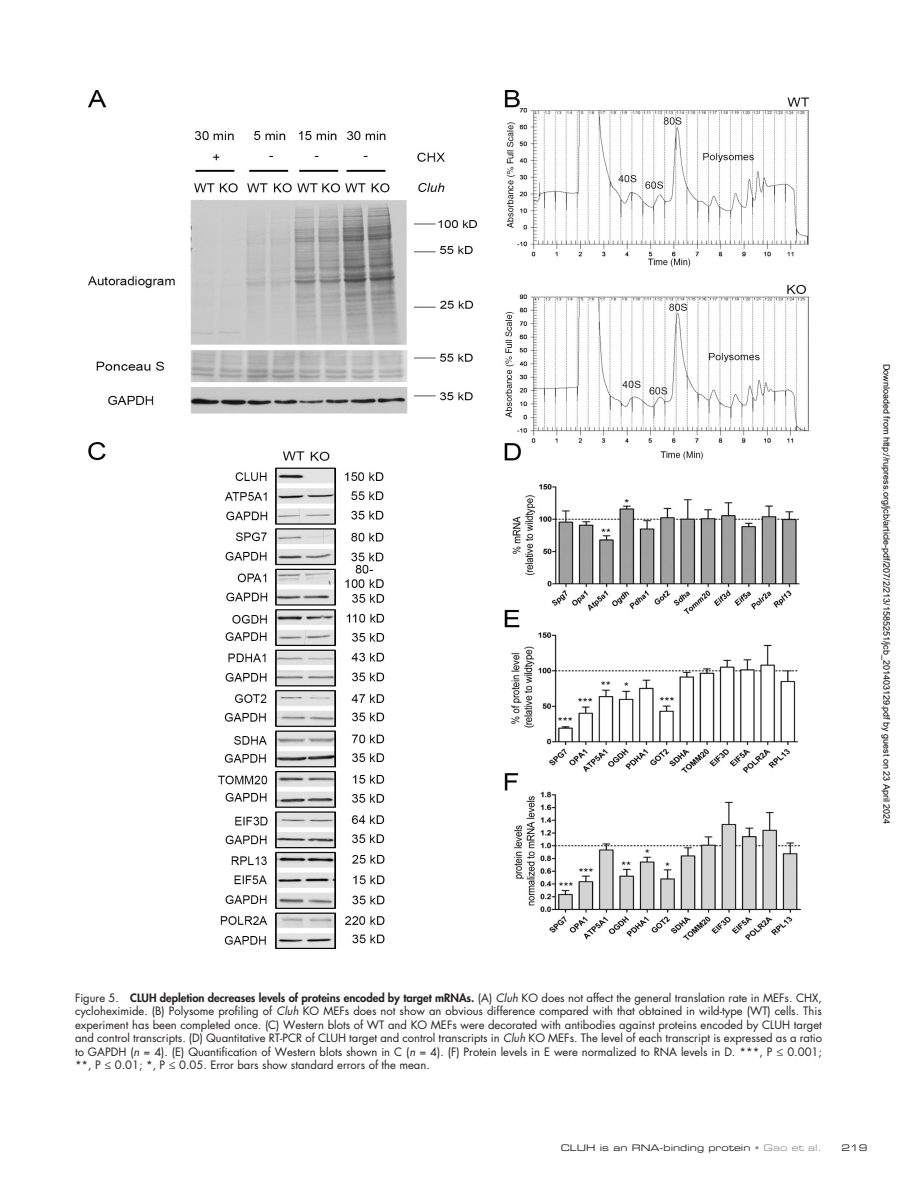
<style>
.page{position:relative;width:918px;height:1188px;background:#fff}
.page>*{position:absolute;margin:0;border:0;box-sizing:border-box;transform-origin:0 0}
.t1{font:11.25px/13.5px "Futura Std";color:#231f20;text-align:justify}
.t2{font:9px "Arial";color:#000}
.t3{font:9px "Eurostile LT Std Ex 2";color:#231f20}
.s1{font-weight:800}
.s2{font-style:italic}
.s3{color:#949698}
</style>
<div class="page">
<img style="left:89px;top:90px;width:719px;height:858px">
<p class="t2" style="left:890px;top:364px;width:462px;rotate:90deg">Downloaded from http://rupress.org/jcb/article-pdf/207/2/213/1585251/jcb_201403129.pdf by guest on 23 April 2024</p>
<p class="t1" style="left:75px;top:991px;width:749px">Figure 5. <span class="s1">CLUH depletion decreases levels of proteins encoded by target mRNAs.</span> (A) <span class="s2">Cluh</span> KO does not affect the general translation rate in MEFs. CHX, cycloheximide. (B) Polysome profiling of <span class="s2">Cluh</span> KO MEFs does not show an obvious difference compared with that obtained in wild-type (WT) cells. This experiment has been completed once. (C) Western blots of WT and KO MEFs were decorated with antibodies against proteins encoded by CLUH target and control transcripts. (D) Quantitative RT-PCR of CLUH target and control transcripts in <span class="s2">Cluh</span> KO MEFs. The level of each transcript is expressed as a ratio to GAPDH (<span class="s2">n</span> = 4). (E) Quantification of Western blots shown in C (<span class="s2">n</span> = 4). (F) Protein levels in E were normalized to RNA levels in D. ***, P ≤ 0.001; **, P ≤ 0.01; *, P ≤ 0.05. Error bars show standard errors of the mean.</p>
<p class="t3" style="left:561px;top:1142px;width:263px">CLUH is an RNA-binding protein <span class="s3">• Gao et al.</span></p>
<p class="t3" style="left:842px;top:1142px;width:28px">219</p>
</div>
